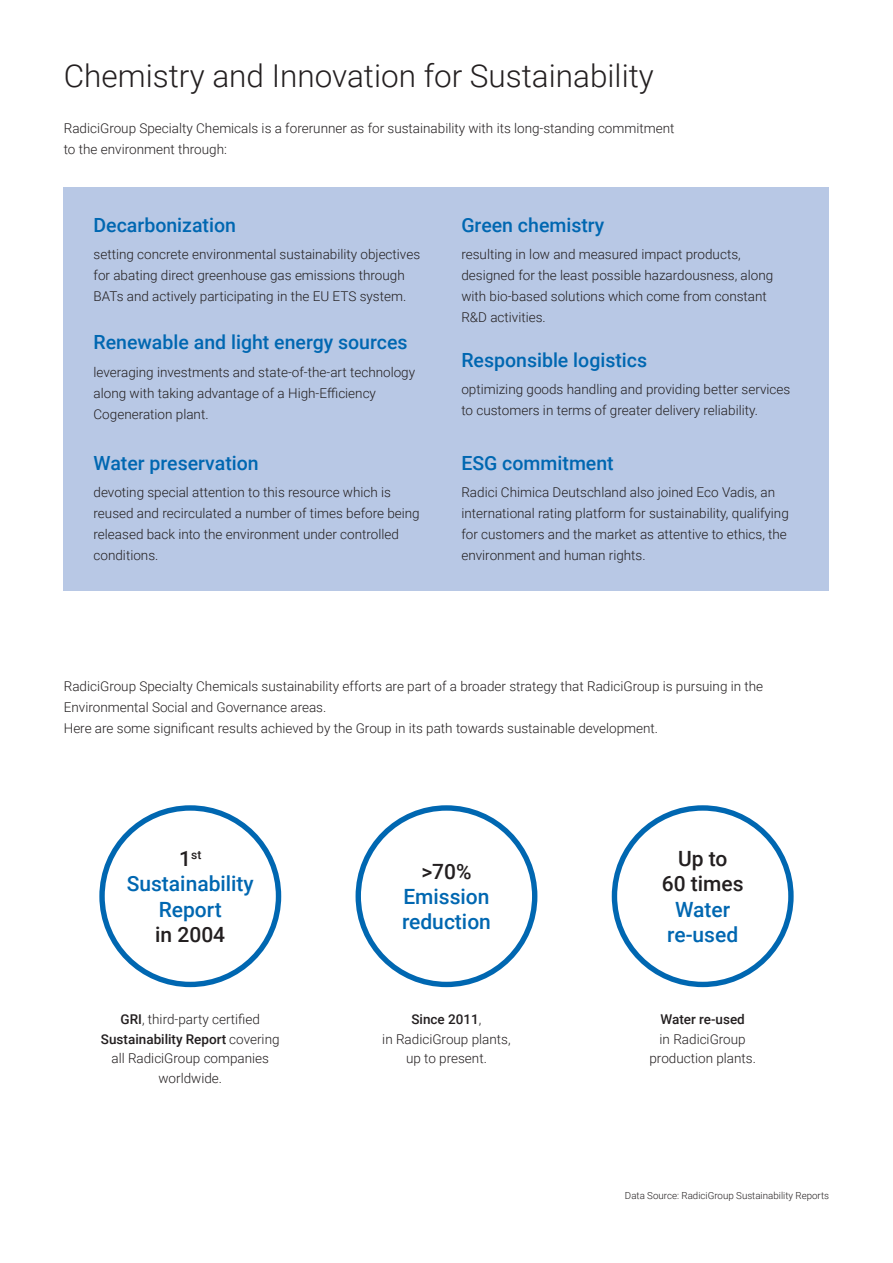
<style>
.page{position:relative;width:893px;height:1263px;background:#fff}
.page>*{position:absolute;margin:0;border:0;box-sizing:border-box;transform-origin:0 0}
.t1{font:300 31.5px "Roboto";color:#231f20}
.t2{font:500 21px/25.2px "Roboto";color:#0067b1;text-align:center}
.t3{font:500 21px/25.2px "Roboto";color:#231f20;text-align:center}
.t4{font:500 19.5px "Roboto";color:#0067b1}
.t5{font:300 13.5px/21px "Roboto";color:#231f20}
.t6{font:500 13.5px "Roboto";color:#231f20}
.t7{font:500 12px "Roboto";color:#231f20}
.t8{font:300 9.75px "Roboto";color:#231f20}
.s1{font-size:21px}
.s2{font-weight:500}
.s3{color:#231f20}
</style>
<div class="page">
<div style="left:64px;top:187px;width:765px;height:404px;background:#b8c8e5"></div>
<div style="left:99px;top:805px;width:182px;height:182px;border:5px solid #0067b1;border-radius:50%"></div>
<div style="left:356px;top:805px;width:181px;height:182px;border:5px solid #0067b1;border-radius:50%"></div>
<div style="left:612px;top:805px;width:182px;height:182px;border:5px solid #0067b1;border-radius:50%"></div>
<p class="t1" style="left:64px;top:54px;width:591px">Chemistry and Innovation for Sustainability</p>
<p class="t5" style="left:64px;top:118px;width:612px">RadiciGroup Specialty Chemicals is a forerunner as for sustainability with its long-standing commitment to the environment through:</p>
<p class="t4" style="left:94px;top:211px;width:144px">Decarbonization</p>
<p class="t5" style="left:94px;top:243px;width:328px">setting concrete environmental sustainability objectives for abating direct greenhouse gas emissions through<br>BATs and actively participating in the EU ETS system.</p>
<p class="t4" style="left:94px;top:329px;width:315px">Renewable and light energy sources</p>
<p class="t5" style="left:94px;top:361px;width:323px">leveraging investments and state-of-the-art technology along with taking advantage of a High-Efficiency<br>Cogeneration plant.</p>
<p class="t4" style="left:94px;top:449px;width:167px">Water preservation</p>
<p class="t5" style="left:94px;top:482px;width:328px">devoting special attention to this resource which is reused and recirculated a number of times before being released back into the environment under controlled conditions.</p>
<p class="t4" style="left:461px;top:211px;width:145px">Green chemistry</p>
<p class="t5" style="left:461px;top:243px;width:313px">resulting in low and measured impact products, designed for the least possible hazardousness, along with bio-based solutions which come from constant R&amp;D activities.</p>
<p class="t4" style="left:461px;top:346px;width:187px">Responsible logistics</p>
<p class="t5" style="left:461px;top:378px;width:330px">optimizing goods handling and providing better services to customers in terms of greater delivery reliability.</p>
<p class="t4" style="left:461px;top:449px;width:154px">ESG commitment</p>
<p class="t5" style="left:461px;top:482px;width:329px">Radici Chimica Deutschland also joined Eco Vadis, an international rating platform for sustainability, qualifying for customers and the market as attentive to ethics, the environment and human rights.</p>
<p class="t5" style="left:64px;top:675px;width:701px">RadiciGroup Specialty Chemicals sustainability efforts are part of a broader strategy that RadiciGroup is pursuing in the<br>Environmental Social and Governance areas.</p>
<p class="t5" style="left:64px;top:717px;width:596px">Here are some significant results achieved by the Group in its path towards sustainable development.</p>
<p class="t7" style="left:179px;top:846px;width:24px"><span class="s1">1</span>st</p>
<p class="t2" style="left:127px;top:871px;width:129px">Sustainability</p>
<p class="t2" style="left:159px;top:896px;width:65px">Report</p>
<p class="t3" style="left:155px;top:921px;width:71px">in 2004</p>
<p class="t5" style="left:101px;top:1009px;width:180px;line-height:19.5px;text-align:center"><span class="s2">GRI</span>, third-party certified<br><span class="s2">Sustainability Report</span> covering all RadiciGroup companies worldwide.</p>
<p class="t2" style="left:402px;top:858px;width:90px"><span class="s3">&gt;70%<br></span>Emission reduction</p>
<p class="t5" style="left:382px;top:1009px;width:130px;line-height:19.5px;text-align:center"><span class="s2">Since 2011</span>,<br>in RadiciGroup plants, up to present.</p>
<p class="t3" style="left:662px;top:845px;width:83px">Up to<br>60 times</p>
<p class="t2" style="left:667px;top:896px;width:72px">Water re-used</p>
<p class="t6" style="left:660px;top:1010px;width:86px">Water re-used</p>
<p class="t5" style="left:660px;top:1028px;width:88px">in RadiciGroup</p>
<p class="t5" style="left:649px;top:1047px;width:108px">production plants.</p>
<p class="t8" style="left:625px;top:1189px;width:206px">Data Source: RadiciGroup Sustainability Reports</p>
</div>
